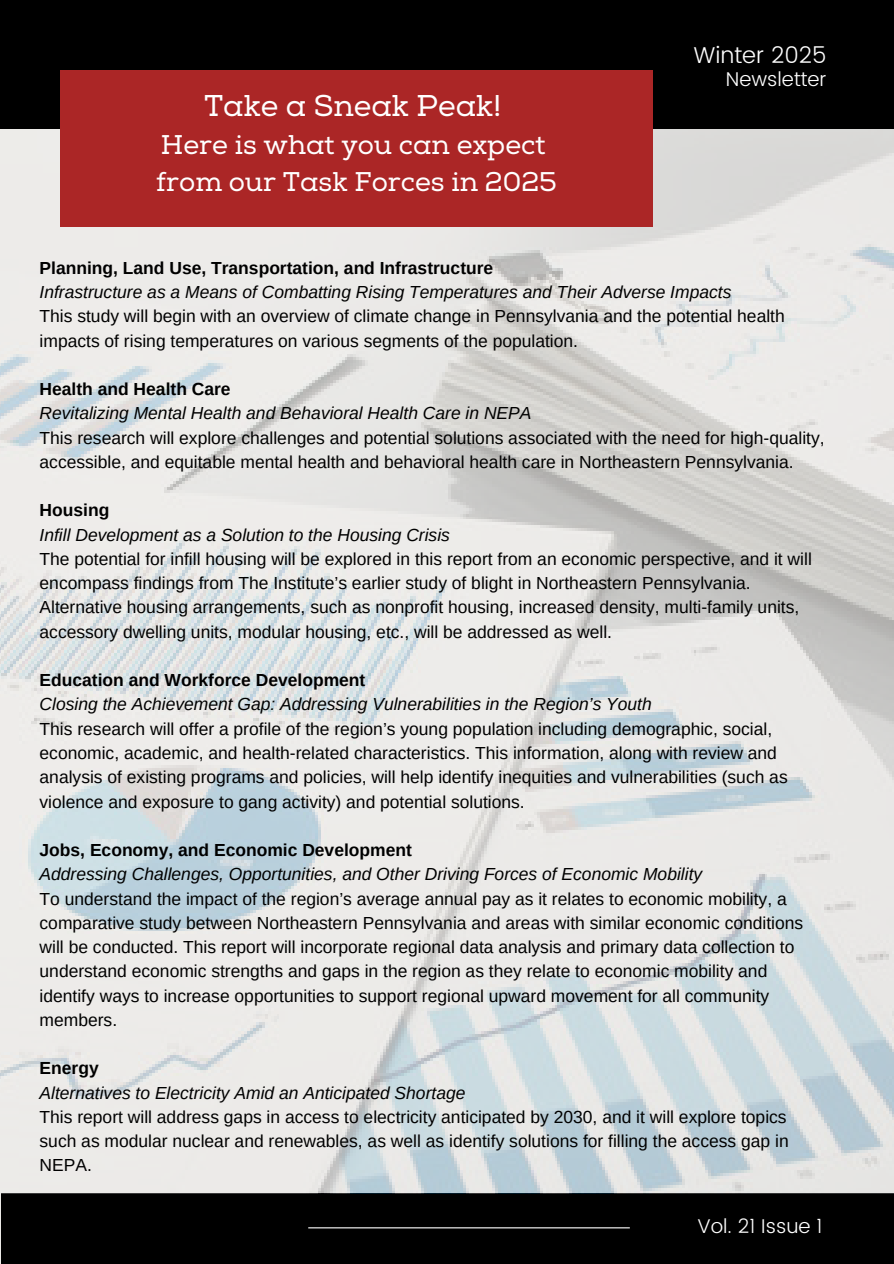
<style>
.page{position:relative;width:894px;height:1264px;background:#fff}
.page>*{position:absolute;margin:0;border:0;box-sizing:border-box;transform-origin:0 0}
.t1{font:30px "Nexa Slab";color:#fff}
.t2{font:27px/37.2px "Nexa Slab";color:#fff}
.t3{font:300 22.95px "Poppins";color:#fff}
.t4{font:300 19.95px "Poppins";color:#fff}
.t5{font:17.4px/24.3px "Arimo";color:#000}
.t6{font:italic 17.4px "Arimo";color:#000}
.t7{font:700 17.4px "Arimo";color:#000}
</style>
<div class="page">
<div style="left:1px;top:1192px;width:892px;height:71px;background:#000"></div>
<div style="left:0;top:0;width:893px;height:129px;background:#000"></div>
<hr style="left:308px;top:1227px;width:321px;height:1px;background:#fff">
<img style="left:0;top:130px;width:893px;height:1063px">
<div style="left:61px;top:70px;width:591px;height:156px;background:#ab2626"></div>
<p class="t1" style="left:204px;top:87px;width:299px">Take a Sneak Peak!</p>
<p class="t2" style="left:156px;top:127px;width:402px">Here is what you can expect from our Task Forces in 2025</p>
<p class="t3" style="left:693px;top:42px;width:135px">Winter 2025</p>
<p class="t4" style="left:725px;top:67px;width:102px">Newsletter</p>
<p class="t7" style="left:40px;top:258px;width:455px">Planning, Land Use, Transportation, and Infrastructure</p>
<h2 class="t6" style="left:40px;top:282px;width:693px">Infrastructure as a Means of Combatting Rising Temperatures and Their Adverse Impacts</h2>
<h3 class="t5" style="left:40px;top:304px;width:746px">This study will begin with an overview of climate change in Pennsylvania and the potential health impacts of rising temperatures on various segments of the population.</h3>
<h1 class="t7" style="left:40px;top:379px;width:192px">Health and Health Care</h1>
<p class="t6" style="left:40px;top:403px;width:493px">Revitalizing Mental Health and Behavioral Health Care in NEPA</p>
<p class="t5" style="left:40px;top:425px;width:786px">This research will explore challenges and potential solutions associated with the need for high-quality, accessible, and equitable mental health and behavioral health care in Northeastern Pennsylvania.</p>
<p class="t7" style="left:40px;top:500px;width:71px">Housing</p>
<p class="t6" style="left:40px;top:525px;width:412px">Infill Development as a Solution to the Housing Crisis</p>
<p class="t5" style="left:40px;top:546px;width:773px">The potential for infill housing will be explored in this report from an economic perspective, and it will encompass findings from The Institute’s earlier study of blight in Northeastern Pennsylvania.<br>Alternative housing arrangements, such as nonprofit housing, increased density, multi-family units, accessory dwelling units, modular housing, etc., will be addressed as well.</p>
<p class="t7" style="left:40px;top:670px;width:327px">Education and Workforce Development</p>
<p class="t6" style="left:40px;top:694px;width:613px">Closing the Achievement Gap: Addressing Vulnerabilities in the Region’s Youth</p>
<p class="t5" style="left:40px;top:716px;width:749px">This research will offer a profile of the region’s young population including demographic, social, economic, academic, and health-related characteristics. This information, along with review and analysis of existing programs and policies, will help identify inequities and vulnerabilities (such as violence and exposure to gang activity) and potential solutions.</p>
<p class="t7" style="left:40px;top:840px;width:374px">Jobs, Economy, and Economic Development</p>
<p class="t6" style="left:40px;top:864px;width:664px">Addressing Challenges, Opportunities, and Other Driving Forces of Economic Mobility</p>
<p class="t5" style="left:40px;top:886px;width:765px">To understand the impact of the region’s average annual pay as it relates to economic mobility, a comparative study between Northeastern Pennsylvania and areas with similar economic conditions will be conducted. This report will incorporate regional data analysis and primary data collection to understand economic strengths and gaps in the region as they relate to economic mobility and identify ways to increase opportunities to support regional upward movement for all community members.</p>
<p class="t7" style="left:40px;top:1058px;width:61px">Energy</p>
<p class="t6" style="left:40px;top:1082px;width:427px">Alternatives to Electricity Amid an Anticipated Shortage</p>
<p class="t5" style="left:40px;top:1104px;width:750px;text-align:justify">This report will address gaps in access to electricity anticipated by 2030, and it will explore topics such as modular nuclear and renewables, as well as identify solutions for filling the access gap in NEPA.</p>
<p class="t4" style="left:697px;top:1214px;width:126px">Vol. 21 Issue 1</p>
</div>
